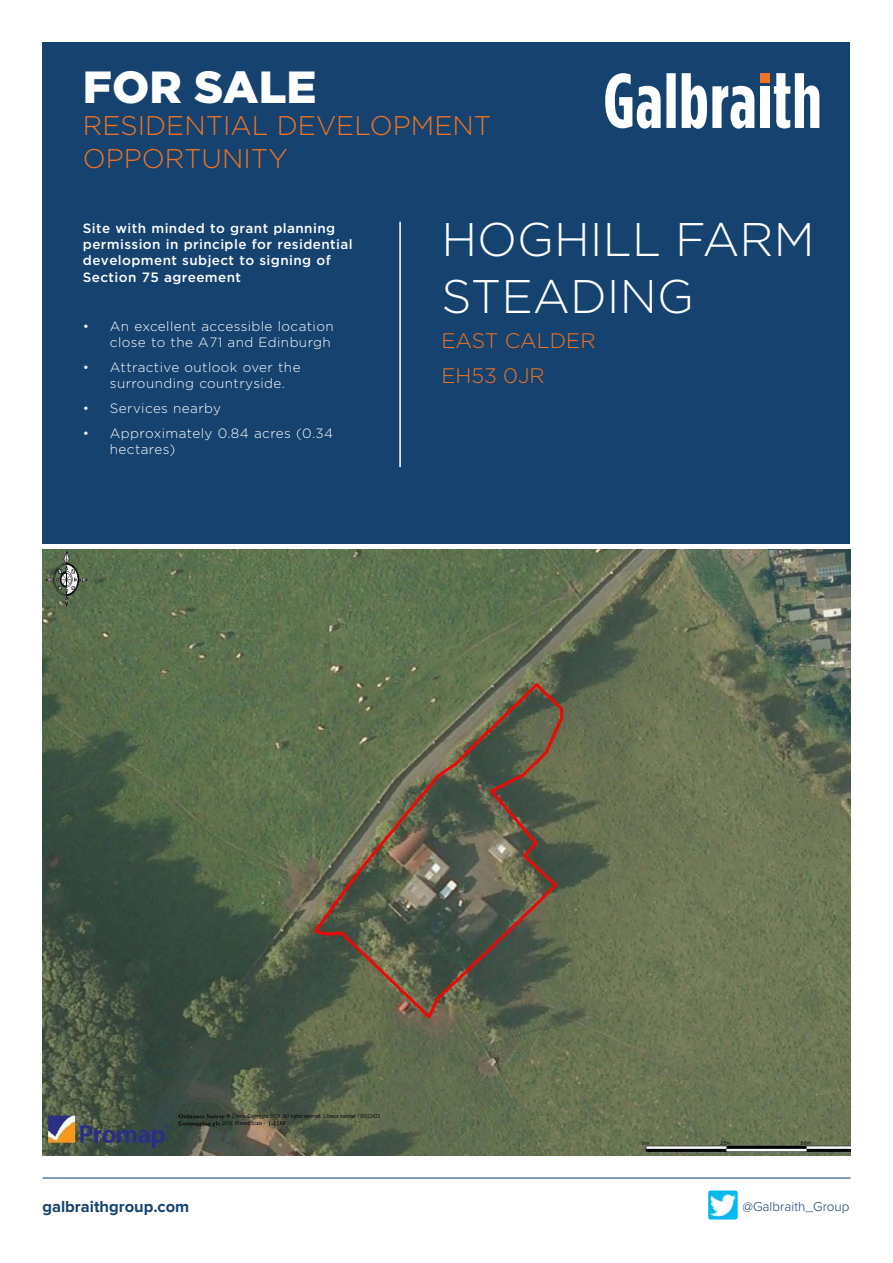
<style>
.page{position:relative;width:893px;height:1263px;background:#fff}
.page>*{position:absolute;margin:0;border:0;box-sizing:border-box;transform-origin:0 0}
._6_1st_line_add{font:300 47.1px/56.6px "Gotham";color:#fff}
.t1{font:900 45px "Gotham";color:#fff}
._2_prop_type{font:300 27px/32.4px "Gotham";color:#f37321}
._7_2nd_line_add{font:300 21px "Gotham";color:#f37321}
.t2{font:700 16.5px "Proxima Nova";color:#15426f}
.t3{font:300 13.5px/16.2px "Gotham";letter-spacing:.03em;color:#fff}
._4_bullet_points{font:500 13.5px/16.2px "Gotham";letter-spacing:.03em;color:#fff}
.t4{font:300 13.5px "Proxima Nova";color:#15426f}
</style>
<div class="page">
<div style="left:43px;top:43px;width:807px;height:501px;background:#15426f"></div>
<hr style="left:399px;top:222px;width:2px;height:245px;background:#fff">
<img style="left:43px;top:549px;width:807px;height:606px">
<img style="left:709px;top:1191px;width:28px;height:27px">
<div style="left:707px;top:1189px;width:32px;height:31px;border:1px solid #fff;border-radius:3px"></div>
<svg style="left:605px;top:73px;width:214px;height:56px"></svg>
<div style="left:760px;top:73px;width:10px;height:10px;background:#f37321"></div>
<div style="left:760px;top:86px;width:9px;height:42px;background:#fff"></div>
<hr style="left:43px;top:1178px;width:807px;height:1px;background:#003d79">
<p class="t1" style="left:83px;top:61px;width:235px">FOR SALE</p>
<p class="_2_prop_type" style="left:83px;top:109px;width:410px">RESIDENTIAL DEVELOPMENT<br>OPPORTUNITY</p>
<p class="_4_bullet_points" style="left:83px;top:220px;width:271px">Site with minded to grant planning permission in principle for residential development subject to signing of<br>Section 75 agreement</p>
<p class="t3" style="left:83px;top:318px;width:252px;text-align:right">• An excellent accessible location close to the A71 and Edinburgh</p>
<p class="t3" style="left:110px;top:359px;width:192px;text-indent:-27px">• Attractive outlook over the surrounding countryside.</p>
<p class="t3" style="left:83px;top:400px;width:140px">• Services nearby</p>
<p class="t3" style="left:110px;top:424px;width:225px;text-indent:-27px">• Approximately 0.84 acres (0.34 hectares)</p>
<p class="_6_1st_line_add" style="left:441px;top:211px;width:375px">HOGHILL FARM<br>STEADING</p>
<p class="_7_2nd_line_add" style="left:441px;top:329px;width:156px">EAST CALDER</p>
<p class="_7_2nd_line_add" style="left:441px;top:364px;width:105px">EH53 0JR</p>
<p class="t2" style="left:43px;top:1198px;width:148px">galbraithgroup.com</p>
<p class="t4" style="left:742px;top:1200px;width:109px">@Galbraith_Group</p>
</div>
